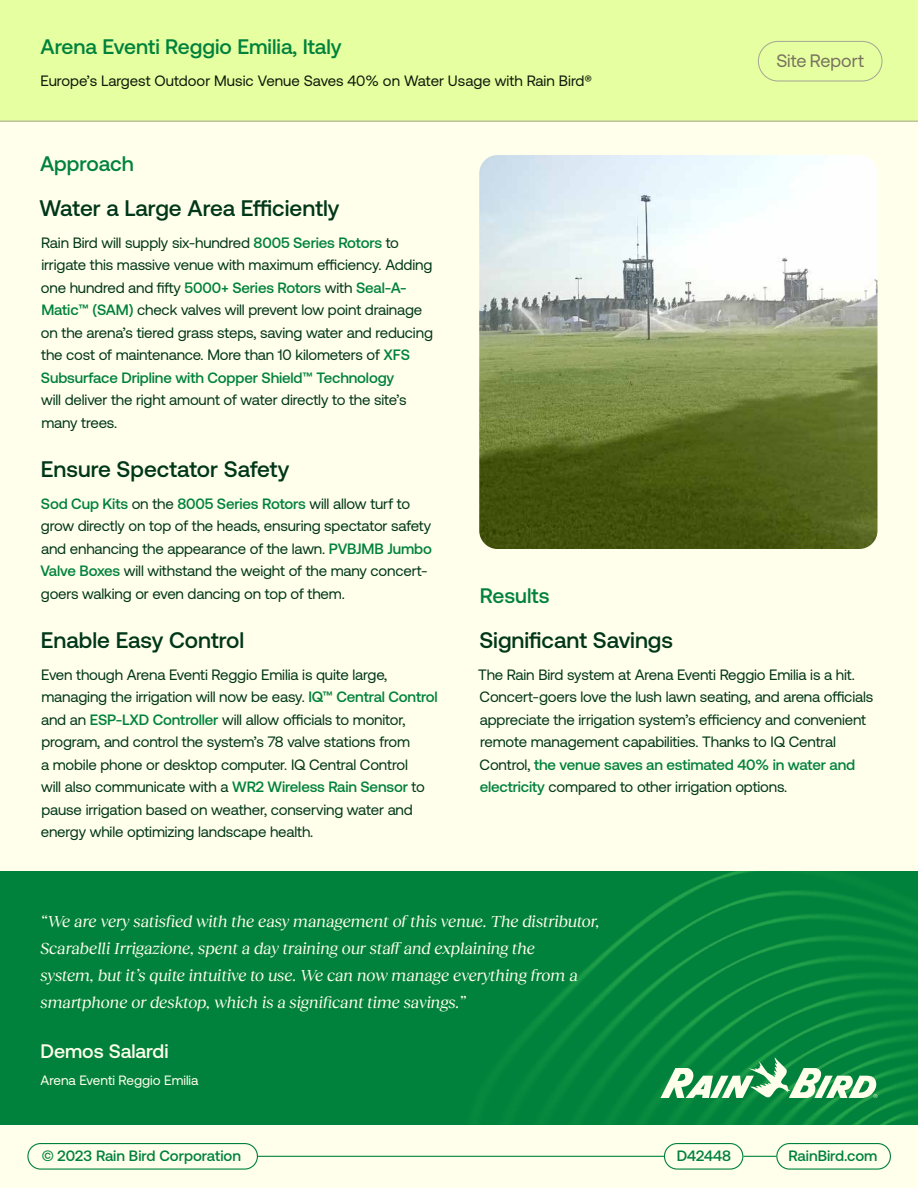
<style>
.page{position:relative;width:918px;height:1188px;background:#ffffeb}
.page>*{position:absolute;margin:0;border:0;box-sizing:border-box;transform-origin:0 0}
.t1{font:500 22.5px "Aeonik";color:#003719}
.t2{font:500 21px "Aeonik";color:#00823c}
.t3{font:500 19.5px "Aeonik";color:#ffffeb}
.t4{font:18px "Aeonik";color:#78735f}
.t5{font:italic 16.5px/27px "Reckless Neue";color:#ffffeb}
.t6{font:15px/22.5px "Aeonik";letter-spacing:-.01em;color:#003719}
.t7{font:15px "Aeonik";color:#0f190a}
.t8{font:500 15px "Aeonik";color:#00823c}
.t9{font:13.5px "Aeonik";color:#ffffeb}
.s1{font-weight:500;color:#00823c}
</style>
<div class="page">
<div style="left:27px;top:1143px;width:231px;height:27px;border:1px solid #00823c;border-radius:13px"></div>
<div style="left:664px;top:1143px;width:79px;height:27px;border:1px solid #00823c;border-radius:13px"></div>
<div style="left:776px;top:1143px;width:115px;height:27px;border:1px solid #00823c;border-radius:13px"></div>
<hr style="left:258px;top:1156px;width:406px;height:1px;background:#00823c">
<hr style="left:743px;top:1156px;width:33px;height:1px;background:#00823c">
<div style="left:0;top:0;width:918px;height:122px;background:#e6ffa0"></div>
<div style="left:0;top:872px;width:918px;height:253px;background:#00823c"></div>
<img style="left:519px;top:872px;width:399px;height:253px">
<img style="left:479px;top:155px;width:399px;height:394px">
<svg style="left:661px;top:1057px;width:217px;height:42px"></svg>
<hr style="left:0;top:121px;width:918px;height:1px;background:#a5a596">
<div style="left:758px;top:41px;width:124px;height:40px;border:1px solid #a5a596;border-radius:20px"></div>
<h2 class="t2" style="left:40px;top:35px;width:303px">Arena Eventi Reggio Emilia, Italy</h2>
<p class="t7" style="left:40px;top:72px;width:553px">Europe’s Largest Outdoor Music Venue Saves 40% on Water Usage with Rain Bird®</p>
<p class="t4" style="left:776px;top:51px;width:89px">Site Report</p>
<h2 class="t2" style="left:40px;top:152px;width:95px">Approach</h2>
<h1 class="t1" style="left:39px;top:196px;width:302px">Water a Large Area Efficiently</h1>
<p class="t6" style="left:41px;top:231px;width:394px">Rain Bird will supply six-hundred <span class="s1">8005 Series Rotors</span> to irrigate this massive venue with maximum efficiency. Adding one hundred and fifty <span class="s1">5000+ Series Rotors</span> with <span class="s1">Seal-A-Matic™ (SAM)</span> check valves will prevent low point drainage on the arena’s tiered grass steps, saving water and reducing the cost of maintenance. More than 10 kilometers of <span class="s1">XFS Subsurface Dripline with Copper Shield™ Technology</span></p>
<p class="t6" style="left:41px;top:389px;width:367px">will deliver the right amount of water directly to the site’s many trees.</p>
<h1 class="t1" style="left:41px;top:457px;width:250px">Ensure Spectator Safety</h1>
<p class="t6" style="left:41px;top:492px;width:393px"><span class="s1">Sod Cup Kits</span> on the <span class="s1">8005 Series Rotors</span> will allow turf to grow directly on top of the heads, ensuring spectator safety and enhancing the appearance of the lawn. <span class="s1">PVBJMB Jumbo Valve Boxes</span> will withstand the weight of the many concert&shy;goers walking or even dancing on top of them.</p>
<h1 class="t1" style="left:41px;top:628px;width:205px">Enable Easy Control</h1>
<p class="t6" style="left:41px;top:663px;width:398px">Even though Arena Eventi Reggio Emilia is quite large, managing the irrigation will now be easy. <span class="s1">IQ™ Central Control </span>and an <span class="s1">ESP-LXD Controller</span> will allow officials to monitor, program, and control the system’s 78 valve stations from<br>a mobile phone or desktop computer. IQ Central Control<br>will also communicate with a <span class="s1">WR2 Wireless Rain Sensor</span> to pause irrigation based on weather, conserving water and energy while optimizing landscape health.</p>
<h2 class="t2" style="left:480px;top:584px;width:71px">Results</h2>
<h1 class="t1" style="left:479px;top:628px;width:195px">Significant Savings</h1>
<p class="t6" style="left:478px;top:663px;width:397px">The Rain Bird system at Arena Eventi Reggio Emilia is a hit.<br>Concert-goers love the lush lawn seating, and arena officials appreciate the irrigation system’s efficiency and convenient remote management capabilities. Thanks to IQ Central Control, <span class="s1">the venue saves an estimated 40% in water and electricity</span> compared to other irrigation options.</p>
<p class="t5" style="left:40px;top:907px;width:561px">“We are very satisfied with the easy management of this venue. The distributor, Scarabelli Irrigazione, spent a day training our staff and explaining the<br>system, but it’s quite intuitive to use. We can now manage everything from a smartphone or desktop, which is a significant time savings.”</p>
<h3 class="t3" style="left:40px;top:1040px;width:130px">Demos Salardi</h3>
<p class="t9" style="left:40px;top:1072px;width:160px">Arena Eventi Reggio Emilia</p>
<p class="t8" style="left:42px;top:1147px;width:201px">© 2023 Rain Bird Corporation</p>
<p class="t8" style="left:677px;top:1147px;width:56px">D42448</p>
<p class="t8" style="left:789px;top:1147px;width:90px">RainBird.com</p>
</div>
